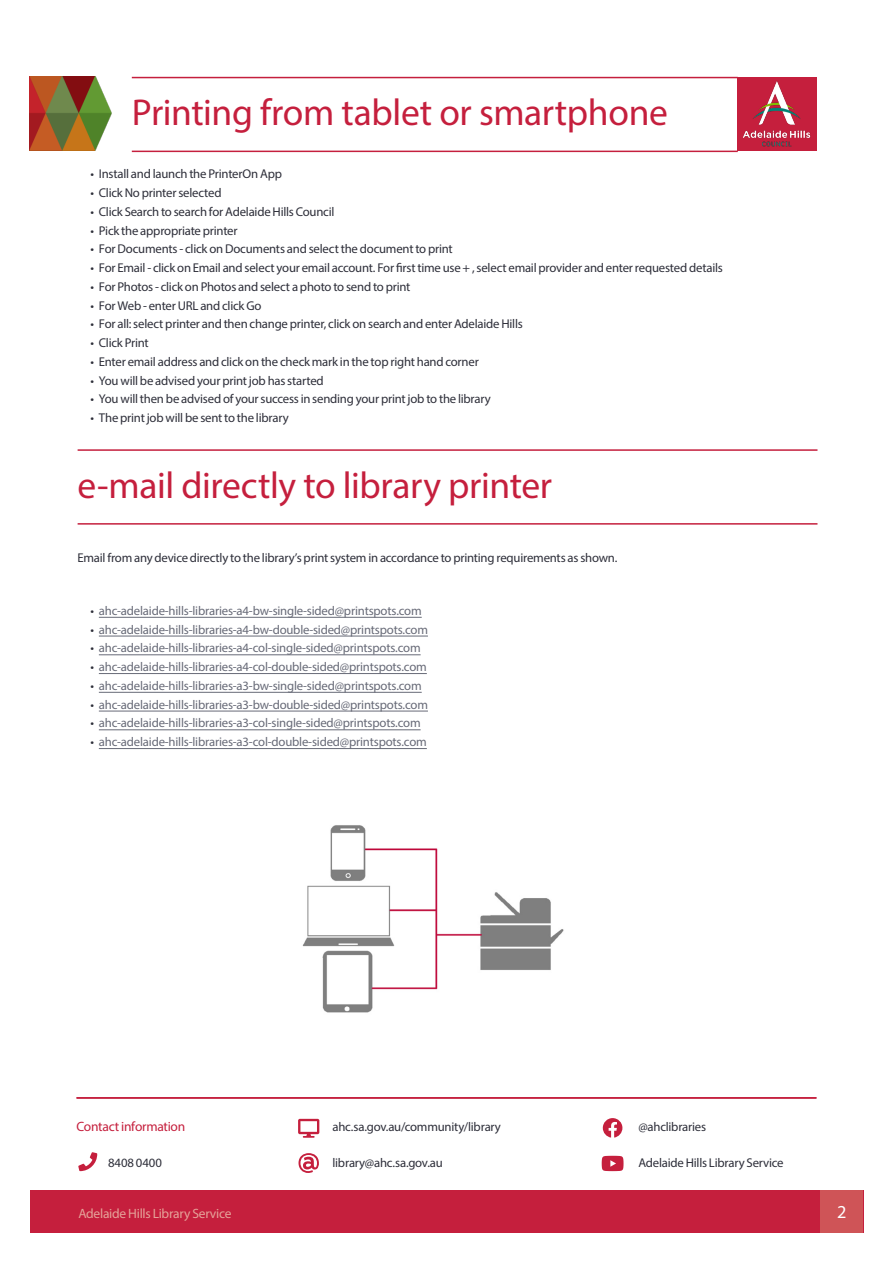
<style>
.page{position:relative;width:893px;height:1263px;background:#fff}
.page>*{position:absolute;margin:0;border:0;box-sizing:border-box;transform-origin:0 0}
.AHC-Library_-_Page_T{font:37.5px "Myriad Pro";letter-spacing:-.01em;color:#c51f3d}
.t1{font:18.3px "Myriad Pro";color:#fff}
.t2{font:13.5px "Myriad Pro";letter-spacing:-.02em;color:#e5a399}
.t3{font:13.5px "Myriad Pro";letter-spacing:-.02em;color:#c51f3d}
.AHC-Library_-_Body{font:12.75px "Myriad Pro";letter-spacing:-.02em;color:#2d2e39}
.t4{font:12.75px "Myriad Pro";letter-spacing:-.015em;color:#676a77}
.s1{color:#2d2e39}
</style>
<div class="page">
<div style="left:30px;top:1191px;width:833px;height:42px;background:#c51f3d"></div>
<svg style="left:602px;top:1156px;width:21px;height:15px"></svg>
<svg style="left:298px;top:1119px;width:21px;height:19px"></svg>
<svg style="left:603px;top:1118px;width:19px;height:19px"></svg>
<svg style="left:298px;top:1153px;width:21px;height:20px"></svg>
<div style="left:737px;top:77px;width:79px;height:74px;background:#c51f3d"></div>
<img style="left:742px;top:81px;width:69px;height:66px">
<hr style="left:77px;top:1097px;width:739px;height:2px;background:#c51f3d">
<svg style="left:78px;top:1152px;width:19px;height:19px"></svg>
<img style="left:30px;top:76px;width:82px;height:74px">
<hr style="left:132px;top:77px;width:606px;height:1px;background:#c51f3d">
<hr style="left:132px;top:151px;width:606px;height:1px;background:#c51f3d">
<hr style="left:78px;top:449px;width:739px;height:2px;background:#c51f3d">
<hr style="left:78px;top:523px;width:739px;height:2px;background:#c51f3d">
<img style="left:302px;top:825px;width:262px;height:188px">
<div style="left:821px;top:1191px;width:42px;height:42px;background:#cf5457"></div>
<hr style="left:99px;top:617px;width:323px;height:1px;background:#676a77">
<hr style="left:99px;top:636px;width:329px;height:1px;background:#676a77">
<hr style="left:99px;top:654px;width:322px;height:1px;background:#676a77">
<hr style="left:99px;top:673px;width:328px;height:1px;background:#676a77">
<hr style="left:99px;top:692px;width:323px;height:1px;background:#676a77">
<hr style="left:99px;top:711px;width:329px;height:1px;background:#676a77">
<hr style="left:99px;top:729px;width:322px;height:1px;background:#676a77">
<hr style="left:99px;top:748px;width:328px;height:1px;background:#676a77">
<h1 class="AHC-Library_-_Page_T" style="left:132px;top:89px;width:538px">Printing from tablet or smartphone</h1>
<p class="AHC-Library_-_Body" style="left:90px;top:166px;width:193px">• Install and launch the PrinterOn App</p>
<p class="AHC-Library_-_Body" style="left:90px;top:185px;width:133px">• Click No printer selected</p>
<p class="AHC-Library_-_Body" style="left:90px;top:204px;width:246px">• Click Search to search for Adelaide Hills Council</p>
<p class="AHC-Library_-_Body" style="left:90px;top:222px;width:149px">• Pick the appropriate printer</p>
<p class="AHC-Library_-_Body" style="left:90px;top:241px;width:364px">• For Documents - click on Documents and select the document to print</p>
<p class="AHC-Library_-_Body" style="left:90px;top:260px;width:634px">• For Email - click on Email and select your email account. For first time use + , select email provider and enter requested details</p>
<p class="AHC-Library_-_Body" style="left:90px;top:279px;width:322px">• For Photos - click on Photos and select a photo to send to print</p>
<p class="AHC-Library_-_Body" style="left:90px;top:297px;width:173px">• For Web - enter URL and click Go</p>
<p class="AHC-Library_-_Body" style="left:90px;top:316px;width:434px">• For all: select printer and then change printer, click on search and enter Adelaide Hills</p>
<p class="AHC-Library_-_Body" style="left:90px;top:335px;width:60px">• Click Print</p>
<p class="AHC-Library_-_Body" style="left:90px;top:354px;width:390px">• Enter email address and click on the check mark in the top right hand corner</p>
<p class="AHC-Library_-_Body" style="left:90px;top:372px;width:235px">• You will be advised your print job has started</p>
<p class="AHC-Library_-_Body" style="left:90px;top:391px;width:402px">• You will then be advised of your success in sending your print job to the library</p>
<p class="AHC-Library_-_Body" style="left:90px;top:410px;width:200px">• The print job will be sent to the library</p>
<p class="AHC-Library_-_Page_T" style="left:78px;top:462px;width:476px">e-mail directly to library printer</p>
<p class="AHC-Library_-_Body" style="left:78px;top:550px;width:541px">Email from any device directly to the library’s print system in accordance to printing requirements as shown.</p>
<p class="t4" style="left:90px;top:603px;width:333px"><span class="s1">•</span> ahc-adelaide-hills-libraries-a4-bw-single-sided@printspots.com</p>
<p class="t4" style="left:90px;top:621px;width:339px"><span class="s1">•</span> ahc-adelaide-hills-libraries-a4-bw-double-sided@printspots.com</p>
<p class="t4" style="left:90px;top:640px;width:332px"><span class="s1">•</span> ahc-adelaide-hills-libraries-a4-col-single-sided@printspots.com</p>
<p class="t4" style="left:90px;top:659px;width:338px"><span class="s1">•</span> ahc-adelaide-hills-libraries-a4-col-double-sided@printspots.com</p>
<p class="t4" style="left:90px;top:678px;width:333px"><span class="s1">•</span> ahc-adelaide-hills-libraries-a3-bw-single-sided@printspots.com</p>
<p class="t4" style="left:90px;top:696px;width:339px"><span class="s1">•</span> ahc-adelaide-hills-libraries-a3-bw-double-sided@printspots.com</p>
<p class="t4" style="left:90px;top:715px;width:332px"><span class="s1">•</span> ahc-adelaide-hills-libraries-a3-col-single-sided@printspots.com</p>
<p class="t4" style="left:90px;top:734px;width:338px"><span class="s1">•</span> ahc-adelaide-hills-libraries-a3-col-double-sided@printspots.com</p>
<p class="t3" style="left:77px;top:1118px;width:110px">Contact information</p>
<p class="AHC-Library_-_Body" style="left:108px;top:1154px;width:55px">8408 0400</p>
<p class="t2" style="left:78px;top:1205px;width:155px">Adelaide Hills Library Service</p>
<p class="AHC-Library_-_Body" style="left:332px;top:1119px;width:170px">ahc.sa.gov.au/community/library</p>
<p class="AHC-Library_-_Body" style="left:332px;top:1154px;width:112px">library@ahc.sa.gov.au</p>
<p class="AHC-Library_-_Body" style="left:638px;top:1119px;width:69px">@ahclibraries</p>
<p class="AHC-Library_-_Body" style="left:638px;top:1154px;width:147px">Adelaide Hills Library Service</p>
<h2 class="t1" style="left:837px;top:1200px;width:11px">2</h2>
</div>
